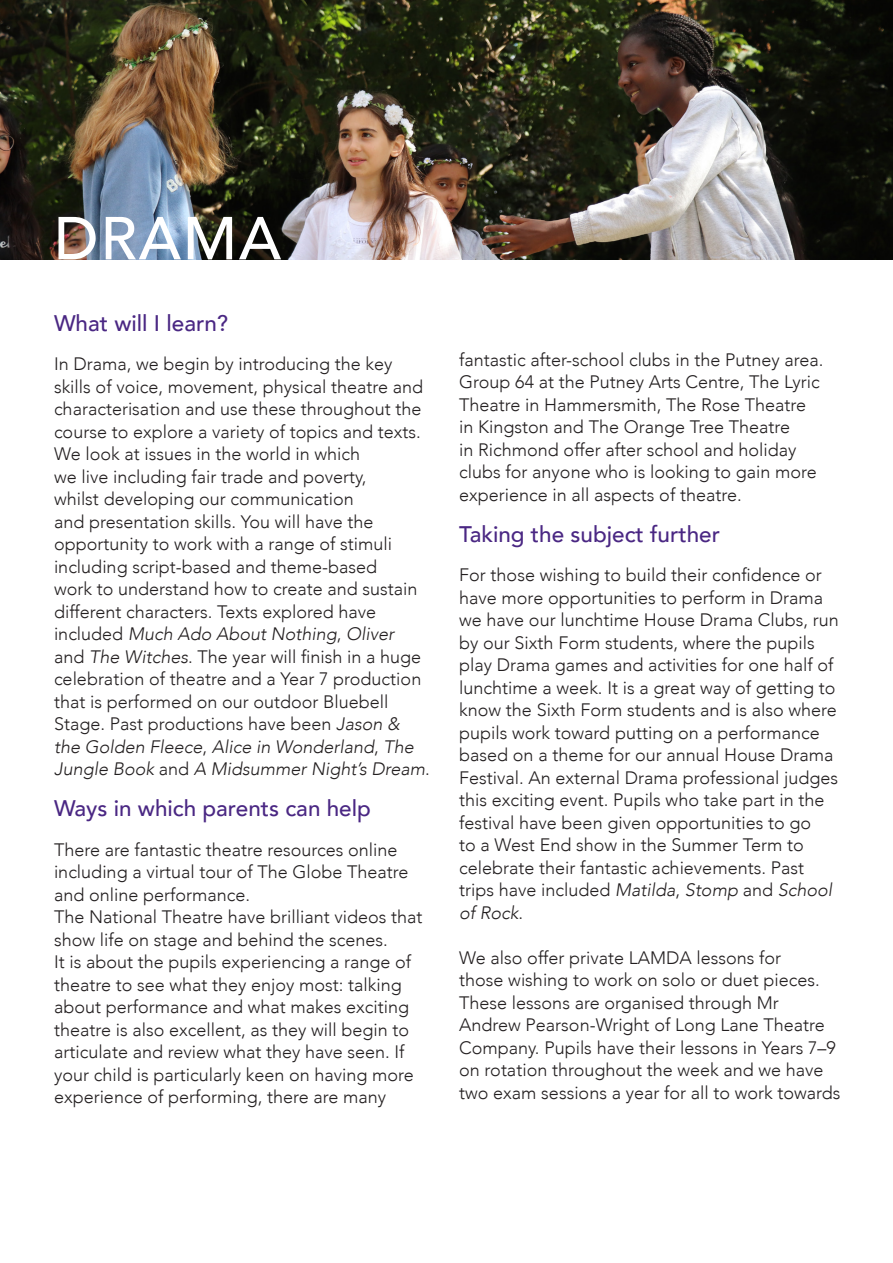
<style>
.page{position:relative;width:893px;height:1263px;background:#fff}
.page>*{position:absolute;margin:0;border:0;box-sizing:border-box;transform-origin:0 0}
.heading{font:500 60px "Avenir";letter-spacing:.03em;color:#fff}
.t1{font:500 22.5px "Avenir";color:#4a2783}
.t2{font:300 18px/22.5px "Avenir";color:#231f20}
.s1{font-style:italic}
</style>
<div class="page">
<img style="left:0;top:0;width:893px;height:259px">
<p class="heading" style="left:54px;top:187px;width:229px">DRAMA</p>
<p class="t1" style="left:54px;top:303px;width:176px">What will I learn?</p>
<p class="t2" style="left:54px;top:353px;width:371px">In Drama, we begin by introducing the key skills of voice, movement, physical theatre and characterisation and use these throughout the course to explore a variety of topics and texts.</p>
<p class="t2" style="left:54px;top:443px;width:377px">We look at issues in the world in which<br>we live including fair trade and poverty,<br>whilst developing our communication<br>and presentation skills. You will have the opportunity to work with a range of stimuli including script-based and theme-based<br>work to understand how to create and sustain different characters. Texts explored have included <span class="s1">Much Ado About Nothing</span>, <span class="s1">Oliver<br></span>and <span class="s1">The Witches</span>. The year will finish in a huge celebration of theatre and a Year 7 production that is performed on our outdoor Bluebell Stage. Past productions have been <span class="s1">Jason &amp; the Golden Fleece</span>, <span class="s1">Alice in Wonderland</span>, <span class="s1">The Jungle Book</span> and <span class="s1">A Midsummer Night’s Dream</span>.</p>
<p class="t1" style="left:54px;top:789px;width:318px">Ways in which parents can help</p>
<p class="t2" style="left:54px;top:838px;width:370px">There are fantastic theatre resources online including a virtual tour of The Globe Theatre and online performance.<br>The National Theatre have brilliant videos that show life on stage and behind the scenes.</p>
<p class="t2" style="left:54px;top:951px;width:361px">It is about the pupils experiencing a range of theatre to see what they enjoy most: talking about performance and what makes exciting theatre is also excellent, as they will begin to articulate and review what they have seen. If your child is particularly keen on having more experience of performing, there are many</p>
<p class="t2" style="left:459px;top:348px;width:366px">fantastic after-school clubs in the Putney area.<br>Group 64 at the Putney Arts Centre, The Lyric Theatre in Hammersmith, The Rose Theatre in Kingston and The Orange Tree Theatre<br>in Richmond offer after school and holiday clubs for anyone who is looking to gain more experience in all aspects of theatre.</p>
<p class="t1" style="left:459px;top:515px;width:262px">Taking the subject further</p>
<p class="t2" style="left:459px;top:564px;width:381px">For those wishing to build their confidence or have more opportunities to perform in Drama we have our lunchtime House Drama Clubs, run by our Sixth Form students, where the pupils play Drama games and activities for one half of lunchtime a week. It is a great way of getting to know the Sixth Form students and is also where pupils work toward putting on a performance based on a theme for our annual House Drama Festival. An external Drama professional judges this exciting event. Pupils who take part in the festival have been given opportunities to go<br>to a West End show in the Summer Term to celebrate their fantastic achievements. Past trips have included <span class="s1">Matilda</span>, <span class="s1">Stomp</span> and <span class="s1">School of Rock</span>.</p>
<p class="t2" style="left:459px;top:946px;width:383px">We also offer private LAMDA lessons for<br>those wishing to work on solo or duet pieces.<br>These lessons are organised through Mr Andrew Pearson-Wright of Long Lane Theatre Company. Pupils have their lessons in Years 7–9 on rotation throughout the week and we have two exam sessions a year for all to work towards</p>
</div>
